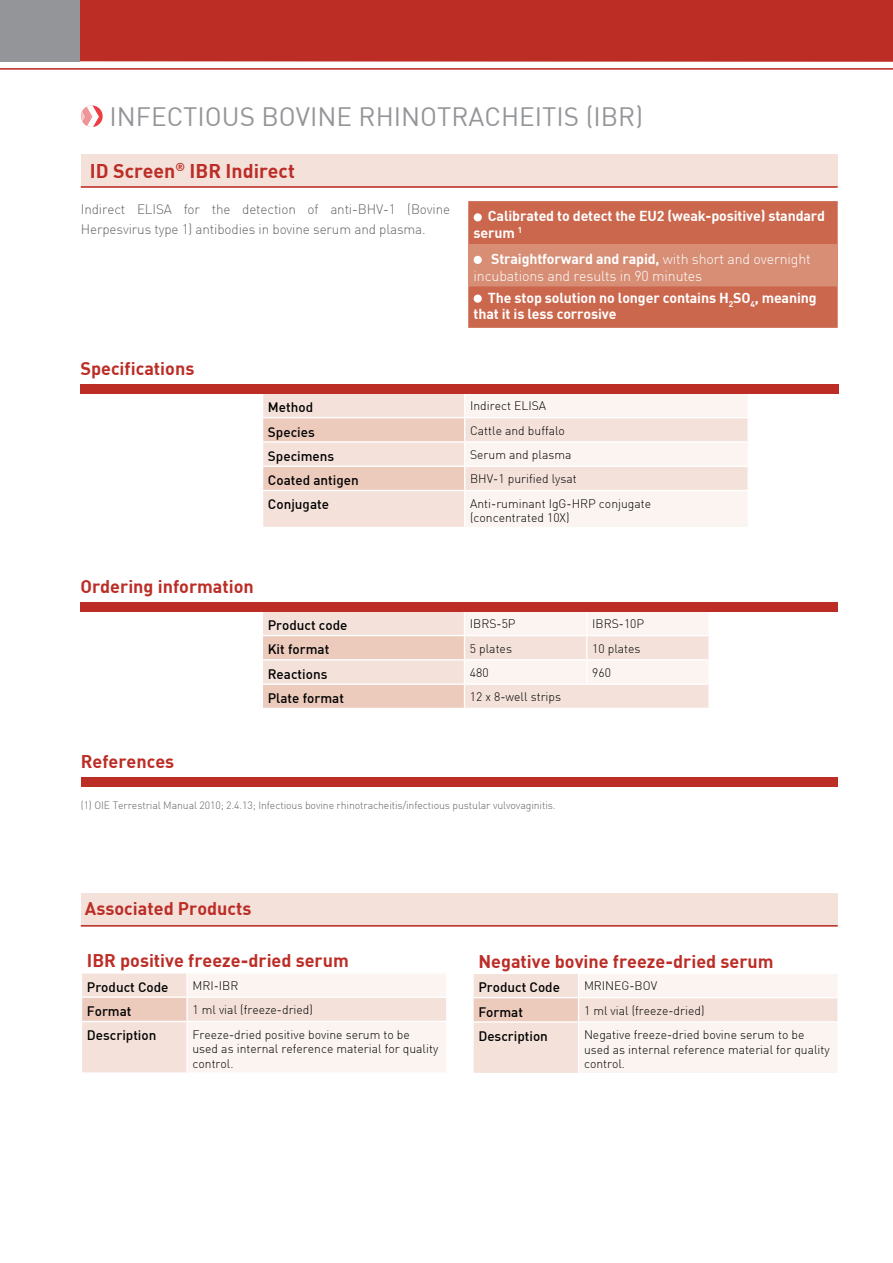
<style>
.page{position:relative;width:893px;height:1263px;background:#fff}
.page>*{position:absolute;margin:0;border:0;box-sizing:border-box;transform-origin:0 0}
.t1{font:26.1px "DIN";color:#939598}
.t2{font:700 19.5px "DIN";color:#bc2d26}
.t3{font:700 18px "DIN";color:#bc2d26}
.t4{font:700 14.25px/16.8px "DIN";letter-spacing:-.01em;color:#fff}
.t5{font:300 14.25px/16.8px "DIN";letter-spacing:-.01em;color:#fff}
.t6{font:500 13.5px "DIN";color:#000}
.t7{font:300 13.5px/19.5px "DIN";letter-spacing:-.01em;color:#636466}
.t8{font:300 12.15px/14.5px "DIN";color:#000}
.t9{font:300 10.5px "DIN";letter-spacing:-.01em;color:#636466}
.s1{font-weight:700}
</style>
<div class="page">
<div style="left:69px;top:0;width:824px;height:62px;background:#bc2d26"></div>
<hr style="left:0;top:68px;width:893px;height:2px;background:#bc2d26">
<div style="left:0;top:0;width:80px;height:61px;background:#939598"></div>
<svg style="left:263px;top:612px;width:446px;height:96px"></svg>
<hr style="left:708px;top:660px;width:2px;height:24px;background:#fff">
<hr style="left:262px;top:683px;width:202px;height:2px;background:#fff">
<div style="left:81px;top:154px;width:757px;height:33px;background:#f4e2da"></div>
<hr style="left:81px;top:186px;width:757px;height:2px;background:#bc2d26">
<svg style="left:81px;top:105px;width:22px;height:22px"></svg>
<svg style="left:81px;top:105px;width:18px;height:22px"></svg>
<svg style="left:262px;top:393px;width:486px;height:134px"></svg>
<hr style="left:747px;top:466px;width:2px;height:24px;background:#fff">
<hr style="left:747px;top:490px;width:2px;height:37px;background:#fff">
<hr style="left:262px;top:491px;width:1px;height:36px;background:#fff">
<hr style="left:262px;top:490px;width:203px;height:1px;background:#fff">
<hr style="left:464px;top:491px;width:1px;height:36px;background:#fff">
<div style="left:80px;top:384px;width:759px;height:9px;background:#bc2d26"></div>
<div style="left:80px;top:602px;width:758px;height:10px;background:#bc2d26"></div>
<div style="left:81px;top:777px;width:757px;height:9px;background:#bc2d26"></div>
<div style="left:468px;top:201px;width:370px;height:127px;background:#cb674d"></div>
<div style="left:468px;top:244px;width:370px;height:42px;background:#d78e75"></div>
<div style="left:474px;top:213px;width:8px;height:8px;background:#fff;border-radius:50%"></div>
<div style="left:474px;top:256px;width:8px;height:8px;background:#fff;border-radius:50%"></div>
<div style="left:474px;top:294px;width:8px;height:9px;background:#fff;border-radius:50%"></div>
<div style="left:81px;top:893px;width:757px;height:33px;background:#f4e2da"></div>
<hr style="left:81px;top:925px;width:757px;height:2px;background:#bc2d26">
<svg style="left:81px;top:973px;width:365px;height:100px"></svg>
<svg style="left:473px;top:974px;width:365px;height:99px"></svg>
<hr style="left:837px;top:973px;width:2px;height:25px;background:#fff">
<hr style="left:472px;top:1023px;width:2px;height:50px;background:#fff">
<hr style="left:578px;top:1022px;width:1px;height:51px;background:#fff">
<hr style="left:837px;top:1022px;width:2px;height:51px;background:#fff">
<h1 class="t1" style="left:110px;top:100px;width:535px">INFECTIOUS BOVINE RHINOTRACHEITIS (IBR)</h1>
<h2 class="t2" style="left:90px;top:158px;width:207px">ID Screen<sup>®</sup> IBR Indirect</h2>
<p class="t7" style="left:81px;top:199px;width:371px">Indirect ELISA for the detection of anti-BHV-1 (Bovine<br>Herpesvirus type 1) antibodies in bovine serum and plasma.</p>
<h3 class="t3" style="left:80px;top:357px;width:115px">Specifications</h3>
<p class="t4" style="left:474px;top:207px;width:353px;text-indent:14px">Calibrated to detect the EU2 (weak-positive) standard serum <sup>1</sup></p>
<p class="t5" style="left:474px;top:250px;width:339px;text-indent:17px"><span class="s1">Straightforward and rapid,</span> with short and overnight incubations and results in 90 minutes</p>
<p class="t4" style="left:474px;top:288px;width:345px;text-indent:14px">The stop solution no longer contains H<sub>2</sub>SO<sub>4</sub>, meaning that it is less corrosive</p>
<p class="t6" style="left:268px;top:399px;width:47px">Method</p>
<p class="t8" style="left:470px;top:399px;width:78px">Indirect ELISA</p>
<p class="t6" style="left:268px;top:423px;width:48px">Species</p>
<p class="t8" style="left:470px;top:423px;width:96px">Cattle and buffalo</p>
<p class="t6" style="left:268px;top:447px;width:68px">Specimens</p>
<p class="t8" style="left:470px;top:447px;width:103px">Serum and plasma</p>
<p class="t6" style="left:268px;top:472px;width:92px">Coated antigen</p>
<p class="t8" style="left:470px;top:471px;width:108px">BHV-1 purified lysat</p>
<p class="t6" style="left:268px;top:496px;width:63px">Conjugate</p>
<p class="t8" style="left:470px;top:496px;width:182px">Anti-ruminant IgG-HRP conjugate (concentrated 10X)</p>
<h3 class="t3" style="left:80px;top:575px;width:175px">Ordering information</h3>
<p class="t6" style="left:268px;top:617px;width:81px">Product code</p>
<p class="t8" style="left:470px;top:616px;width:47px">IBRS-5P</p>
<p class="t8" style="left:592px;top:616px;width:53px">IBRS-10P</p>
<p class="t6" style="left:268px;top:641px;width:63px">Kit format</p>
<p class="t8" style="left:470px;top:641px;width:44px">5 plates</p>
<p class="t8" style="left:592px;top:641px;width:50px">10 plates</p>
<p class="t6" style="left:268px;top:665px;width:61px">Reactions</p>
<p class="t8" style="left:470px;top:665px;width:20px">480</p>
<p class="t8" style="left:592px;top:665px;width:20px">960</p>
<p class="t6" style="left:268px;top:689px;width:78px">Plate format</p>
<p class="t8" style="left:470px;top:689px;width:93px">12 x 8-well strips</p>
<h3 class="t3" style="left:81px;top:750px;width:95px">References</h3>
<p class="t9" style="left:81px;top:799px;width:476px">(1) OIE Terrestrial Manual 2010; 2.4.13; Infectious bovine rhinotracheitis/infectious pustular vulvovaginitis.</p>
<h3 class="t3" style="left:85px;top:897px;width:168px">Associated Products</h3>
<h3 class="t3" style="left:87px;top:949px;width:264px">IBR positive freeze-dried serum</h3>
<p class="t6" style="left:87px;top:978px;width:83px">Product Code</p>
<p class="t8" style="left:192px;top:978px;width:47px">MRI-IBR</p>
<p class="t6" style="left:87px;top:1002px;width:46px">Format</p>
<p class="t8" style="left:192px;top:1002px;width:122px">1 ml vial (freeze-dried)</p>
<p class="t6" style="left:87px;top:1027px;width:71px">Description</p>
<p class="t8" style="left:192px;top:1027px;width:247px">Freeze-dried positive bovine serum to be used as internal reference material for quality control.</p>
<h3 class="t3" style="left:478px;top:950px;width:297px">Negative bovine freeze-dried serum</h3>
<p class="t6" style="left:478px;top:979px;width:83px">Product Code</p>
<p class="t8" style="left:584px;top:979px;width:75px">MRINEG-BOV</p>
<p class="t6" style="left:478px;top:1003px;width:46px">Format</p>
<p class="t8" style="left:584px;top:1003px;width:122px">1 ml vial (freeze-dried)</p>
<p class="t6" style="left:478px;top:1027px;width:71px">Description</p>
<p class="t8" style="left:584px;top:1027px;width:247px">Negative freeze-dried bovine serum to be used as internal reference material for quality control.</p>
</div>
